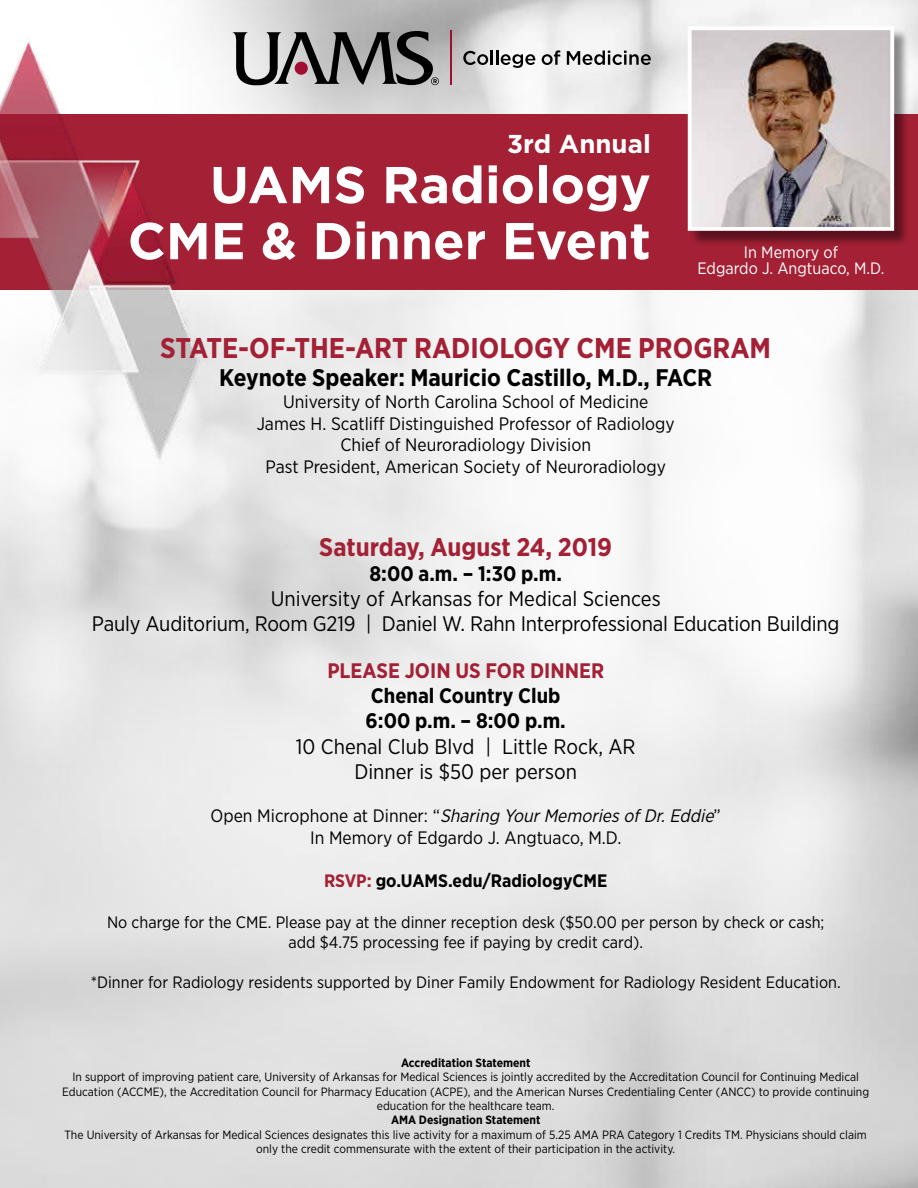
<style>
.page{position:relative;width:918px;height:1188px;background:#fff}
.page>*{position:absolute;margin:0;border:0;box-sizing:border-box;transform-origin:0 0}
.t1{font:700 51.75px/56.1px "Gotham";color:#fff;text-align:right}
.t2{font:700 28.5px "Gotham Narrow";color:#a32035}
.t3{font:700 25.8px "Gotham";color:#fff}
.t4{font:700 25.5px "Gotham Narrow";color:#a32035}
.t5{font:700 24px "Gotham Narrow";color:#000}
.t6{font:21px/25.2px "Gotham Narrow";letter-spacing:-.01em;color:#000;text-align:center}
.t7{font:700 21px/25.2px "Gotham Narrow";color:#000}
.t8{font:700 21px "Gotham Narrow";color:#a32035}
.t9{font:18px/21.6px "Gotham Narrow";color:#000;text-align:center}
.t10{font:700 18px "Gotham Narrow";color:#000}
.t11{font:16.5px/19.8px "Gotham Narrow";color:#000;text-align:center}
.t12{font:16.5px/16.5px "Gotham Narrow";color:#fff;text-align:center}
.t13{font:12px/14.4px "Gotham Narrow";color:#000;text-align:center}
.t14{font:700 12px "Gotham Narrow";color:#000}
.s1{font-style:italic}
.s2{color:#a32035}
</style>
<div class="page">
<img style="left:0;top:0;width:918px;height:1188px">
<div style="left:0;top:114px;width:918px;height:176px;background:#a32035"></div>
<img style="left:0;top:31px;width:227px;height:437px">
<svg style="left:463px;top:51px;width:72px;height:17px"></svg>
<svg style="left:542px;top:50px;width:18px;height:15px"></svg>
<svg style="left:567px;top:51px;width:84px;height:14px"></svg>
<hr style="left:450px;top:31px;width:2px;height:54px;background:#a30c33">
<svg style="left:233px;top:31px;width:206px;height:54px;background:#817f7f"></svg>
<div style="left:689px;top:28px;width:221px;height:219px;background:#000;opacity:.45"></div>
<img style="left:693px;top:31px;width:196px;height:195px">
<div style="left:688px;top:26px;width:206px;height:205px;border:4px solid #fff"></div>
<h3 class="t3" style="left:507px;top:127px;width:145px">3rd Annual</h3>
<h1 class="t1" style="left:128px;top:156px;width:525px">UAMS Radiology<br>CME &amp; Dinner Event</h1>
<h3 class="t12" style="left:697px;top:244px;width:189px">In Memory of<br>Edgardo J. Angtuaco, M.D.</h3>
<h2 class="t2" style="left:160px;top:329px;width:612px">STATE-OF-THE-ART RADIOLOGY CME PROGRAM</h2>
<h3 class="t5" style="left:219px;top:363px;width:495px">Keynote Speaker: Mauricio Castillo, M.D., FACR</h3>
<h3 class="t9" style="left:257px;top:391px;width:420px">University of North Carolina School of Medicine James H. Scatliff Distinguished Professor of Radiology Chief of Neuroradiology Division<br>Past President, American Society of Neuroradiology</h3>
<h3 class="t4" style="left:319px;top:530px;width:294px">Saturday, August 24, 2019</h3>
<h3 class="t7" style="left:369px;top:561px;width:194px">8:00 a.m. – 1:30 p.m.</h3>
<h3 class="t6" style="left:92px;top:586px;width:749px">University of Arkansas for Medical Sciences<br>Pauly Auditorium, Room G219 | Daniel W. Rahn Interprofessional Education Building</h3>
<h3 class="t8" style="left:327px;top:657px;width:278px">PLEASE JOIN US FOR DINNER</h3>
<h3 class="t7" style="left:366px;top:683px;width:202px">Chenal Country Club<br>6:00 p.m. – 8:00 p.m.</h3>
<h3 class="t6" style="left:296px;top:733px;width:341px">10 Chenal Club Blvd | Little Rock, AR<br>Dinner is $50 per person</h3>
<h3 class="t9" style="left:211px;top:805px;width:512px">O p e n M i c r o p h o n e a t D i n n e r : “ <span class="s1">Sharing YourMemoriesofDr.Eddie</span>”<br>In Memory of Edgardo J. Angtuaco, M.D.</h3>
<h3 class="t10" style="left:324px;top:869px;width:285px"><span class="s2">RSVP:</span> go.UAMS.edu/RadiologyCME</h3>
<h3 class="t11" style="left:107px;top:912px;width:719px">No charge for the CME. Please pay at the dinner reception desk ($50.00 per person by check or cash; add $4.75 processing fee if paying by credit card).</h3>
<h3 class="t11" style="left:91px;top:972px;width:752px">*Dinner for Radiology residents supported by Diner Family Endowment for Radiology Resident Education.</h3>
<p class="t14" style="left:401px;top:1055px;width:131px">Accreditation Statement</p>
<p class="t13" style="left:62px;top:1070px;width:809px">In support of improving patient care, University of Arkansas for Medical Sciences is jointly accredited by the Accreditation Council for Continuing Medical<br>Education (ACCME), the Accreditation Council for Pharmacy Education (ACPE), and the American Nurses Credentialing Center (ANCC) to provide continuing education for the healthcare team.</p>
<p class="t14" style="left:391px;top:1112px;width:151px">AMA Designation Statement</p>
<p class="t13" style="left:65px;top:1127px;width:804px">The University of Arkansas for Medical Sciences designates this live activity for a maximum of 5.25 AMA PRA Category 1 Credits TM. Physicians should claim only the credit commensurate with the extent of their participation in the activity.</p>
</div>
